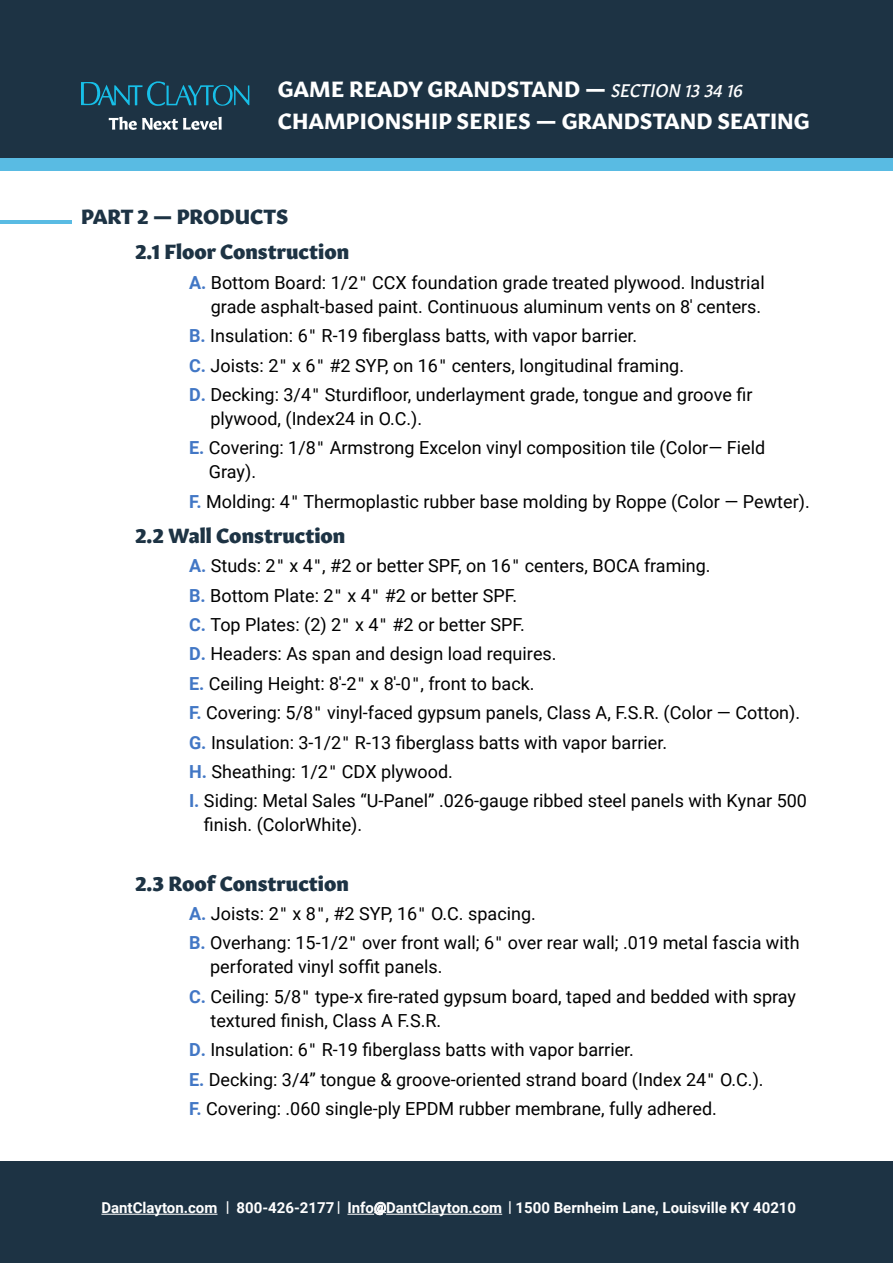
<style>
.page{position:relative;width:893px;height:1263px;background:#fff}
.page>*{position:absolute;margin:0;border:0;box-sizing:border-box;transform-origin:0 0}
.t1{font:700 21.75px/32.1px "Gitan Latn";letter-spacing:.01em;color:#fff}
.t2{font:20.25px/35.1px "Gitan Latn Eb";color:#1d3344}
.t3{font:18px/29.4px "Roboto";color:#000}
.t4{font:700 15px "Roboto";color:#fff}
.s1{font-family:"Gitan Latn Me It";font-weight:400;font-size:18px}
.s2{font-weight:700;color:#4277c5}
.s3{font-family:"Avenir"}
.s4{font-size:13.5px}
</style>
<div class="page">
<div style="left:0;top:66px;width:893px;height:105px;background:#59bbe3"></div>
<hr style="left:0;top:221px;width:72px;height:3px;background:#59bbe3">
<div style="left:0;top:0;width:893px;height:158px;background:#1d3344"></div>
<div style="left:0;top:1161px;width:893px;height:102px;background:#1d3344"></div>
<hr style="left:101px;top:1214px;width:116px;height:1px;background:#fff">
<svg style="left:347px;top:1212px;width:39px;height:3px"></svg>
<hr style="left:386px;top:1214px;width:116px;height:1px;background:#fff">
<svg style="left:81px;top:81px;width:168px;height:25px"></svg>
<svg style="left:109px;top:117px;width:113px;height:13px"></svg>
<p class="t1" style="left:278px;top:71px;width:533px">GAME READY GRANDSTAND — <span class="s1">SECTION 13 34 16<br></span>CHAMPIONSHIP SERIES — GRANDSTAND SEATING</p>
<p class="t2" style="left:135px;top:198px;width:216px;text-indent:-54px">PART 2 — PRODUCTS<br>2.1 Floor Construction</p>
<p class="t3" style="left:189px;top:270px;width:577px;line-height:24px;text-align:right"><span class="s2">A.</span> Bottom Board: 1/2<span class="s3">"</span> CCX foundation grade treated plywood. Industrial grade asphalt-based paint. Continuous aluminum vents on 8ˈ centers.</p>
<p class="t3" style="left:189px;top:320px;width:565px"><span class="s2">B.</span> Insulation: 6<span class="s3">"</span> R-19 fiberglass batts, with vapor barrier.<br><span class="s2">C.</span> Joists: 2<span class="s3">"</span> x 6<span class="s3">"</span> #2 SYP, on 16<span class="s3">"</span> centers, longitudinal framing.<br><span class="s2">D.</span> Decking: 3/4<span class="s3">"</span> Sturdifloor, underlayment grade, tongue and groove fir</p>
<p class="t3" style="left:189px;top:403px;width:578px;text-indent:21px">plywood, (Index24 in O.C.).<br><span class="s2">E.</span> Covering: 1/8<span class="s3">"</span> Armstrong Excelon vinyl composition tile (Color— Field</p>
<p class="t3" style="left:189px;top:456px;width:622px;text-indent:20px">Gray).<br><span class="s2">F.</span> Molding: 4<span class="s3">"</span> Thermoplastic rubber base molding by Roppe (Color — Pewter).</p>
<p class="t2" style="left:135px;top:516px;width:212px">2.2 Wall Construction</p>
<p class="t3" style="left:189px;top:550px;width:619px"><span class="s2">A.</span> Studs: 2<span class="s3">"</span> x 4<span class="s3">"</span>, #2 or better SPF, on 16<span class="s3">"</span> centers, BOCA framing.<br><span class="s2">B.</span> Bottom Plate: 2<span class="s3">"</span> x 4<span class="s3">"</span> #2 or better SPF.<br><span class="s2">C.</span> Top Plates: (2) 2<span class="s3">"</span> x 4<span class="s3">"</span> #2 or better SPF.<br><span class="s2">D.</span> Headers: As span and design load requires.<br><span class="s2">E.</span> Ceiling Height: 8ˈ-2<span class="s3">"</span> x 8ˈ-0<span class="s3">"</span>, front to back.<br><span class="s2">F.</span> Covering: 5/8<span class="s3">"</span> vinyl-faced gypsum panels, Class A, F.S.R. (Color — Cotton).<br><span class="s2">G.</span> Insulation: 3-1/2<span class="s3">"</span> R-13 fiberglass batts with vapor barrier.<br><span class="s2">H.</span> Sheathing: 1/2<span class="s3">"</span> CDX plywood.<br><span class="s2">I.</span> Siding: Metal Sales “U-Panel” .026-gauge ribbed steel panels with Kynar 500</p>
<p class="t3" style="left:204px;top:810px;width:160px">finish. (ColorWhite).</p>
<p class="t2" style="left:135px;top:864px;width:216px">2.3 Roof Construction</p>
<p class="t3" style="left:189px;top:898px;width:612px"><span class="s2">A.</span> Joists: 2<span class="s3">"</span> x 8<span class="s3">"</span>, #2 SYP, 16<span class="s3">"</span> O.C. spacing.<br><span class="s2">B.</span> Overhang: 15-1/2<span class="s3">"</span> over front wall; 6<span class="s3">"</span> over rear wall; .019 metal fascia with</p>
<p class="t3" style="left:189px;top:952px;width:609px;text-indent:21px">perforated vinyl soffit panels.<br><span class="s2">C.</span> Ceiling: 5/8<span class="s3">"</span> type-x fire-rated gypsum board, taped and bedded with spray</p>
<p class="t3" style="left:189px;top:1005px;width:576px;text-indent:21px">textured finish, Class A F.S.R.<br><span class="s2">D.</span> Insulation: 6<span class="s3">"</span> R-19 fiberglass batts with vapor barrier.<br><span class="s2">E.</span> Decking: 3/4” tongue &amp; groove-oriented strand board (Index 24<span class="s3">"</span> O.C.).<br><span class="s2">F.</span> Covering: .060 single-ply EPDM rubber membrane, fully adhered.</p>
<p class="t4" style="left:101px;top:1197px;width:696px">DantClayton.com | 800-426-2177 | Info<span class="s4">@</span>DantClayton.com | 1500 Bernheim Lane, Louisville KY 40210</p>
</div>
